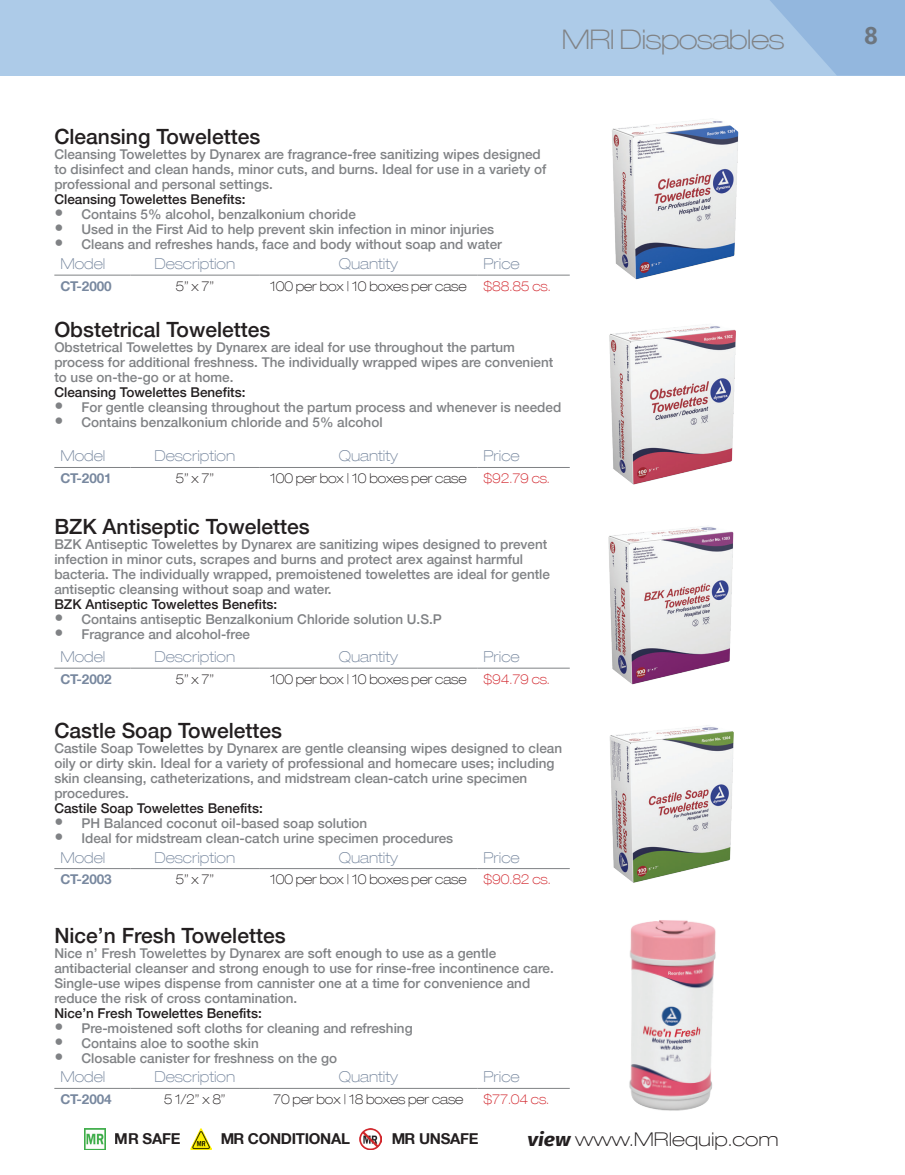
<style>
.page{position:relative;width:905px;height:1175px;background:#fff}
.page>*{position:absolute;margin:0;border:0;box-sizing:border-box;transform-origin:0 0}
.t1{font:100 expanded 27px "Helvetica 33";letter-spacing:-.03em;color:#808285;scale:1.11 1}
.t2{font:700 24px "Segoe UI";color:#808285}
.t3{font:500 21px "Helvetica 65";color:#231f20}
.t4{font:100 expanded 18.9px "Helvetica 33";color:#231f20;scale:1.11 1}
.t5{font:100 expanded 15px "Helvetica 33";color:#78889f}
.t6{font:700 15px "Helvetica 75";letter-spacing:-.02em;color:#231f20}
.t7{font:500 13.5px/15px "Helvetica 65";color:#808285}
.t8{font:500 13.5px "Helvetica 65";color:#231f20}
.t9{font:100 expanded 13.5px "Helvetica 33";letter-spacing:-.01em;color:#231f20}
.t10{font:100 expanded 13.5px "Helvetica 33";letter-spacing:-.01em;color:#d1232a}
.t11{font:700 13.5px "Helvetica 75";letter-spacing:-.01em;color:#78889f}
.s1{font-size:18px}
.s2{font-family:"Fira Sans";font-weight:700;font-style:italic;font-stretch:normal}
</style>
<div class="page">
<hr style="left:54px;top:1088px;width:76px;height:1px;background:#808285">
<hr style="left:130px;top:1088px;width:129px;height:1px;background:#808285">
<hr style="left:259px;top:1088px;width:218px;height:1px;background:#808285">
<hr style="left:477px;top:1088px;width:92px;height:1px;background:#808285">
<img style="left:612px;top:121px;width:127px;height:159px">
<img style="left:609px;top:325px;width:127px;height:160px">
<img style="left:608px;top:526px;width:126px;height:159px">
<img style="left:609px;top:725px;width:125px;height:158px">
<img style="left:629px;top:920px;width:87px;height:191px">
<hr style="left:54px;top:275px;width:76px;height:1px;background:#808285">
<hr style="left:130px;top:275px;width:129px;height:1px;background:#808285">
<hr style="left:259px;top:275px;width:218px;height:1px;background:#808285">
<hr style="left:477px;top:275px;width:92px;height:1px;background:#808285">
<hr style="left:54px;top:467px;width:76px;height:1px;background:#808285">
<hr style="left:130px;top:467px;width:129px;height:1px;background:#808285">
<hr style="left:259px;top:467px;width:218px;height:1px;background:#808285">
<hr style="left:477px;top:467px;width:92px;height:1px;background:#808285">
<hr style="left:54px;top:668px;width:76px;height:1px;background:#808285">
<hr style="left:130px;top:668px;width:129px;height:1px;background:#808285">
<hr style="left:259px;top:668px;width:218px;height:1px;background:#808285">
<hr style="left:477px;top:668px;width:92px;height:1px;background:#808285">
<hr style="left:54px;top:868px;width:76px;height:1px;background:#808285">
<hr style="left:130px;top:868px;width:129px;height:1px;background:#808285">
<hr style="left:259px;top:868px;width:218px;height:1px;background:#808285">
<hr style="left:477px;top:868px;width:92px;height:1px;background:#808285">
<div style="left:0;top:0;width:904px;height:76px;background:#adcbe8"></div>
<svg style="left:770px;top:0;width:134px;height:76px"></svg>
<img style="left:190px;top:1128px;width:21px;height:21px">
<img style="left:360px;top:1128px;width:21px;height:21px">
<img style="left:84px;top:1128px;width:21px;height:21px">
<h1 class="t1" style="left:561px;top:23px;width:202px">MRI Disposables</h1>
<h2 class="t2" style="left:864px;top:13px;width:15px">8</h2>
<p class="t3" style="left:54px;top:124px;width:207px">Cleansing Towelettes</p>
<p class="t7" style="left:54px;top:147px;width:493px">Cleansing Towelettes by Dynarex are fragrance-free sanitizing wipes designed to disinfect and clean hands, minor cuts, and burns. Ideal for use in a variety of professional and personal settings.</p>
<p class="t8" style="left:54px;top:191px;width:193px">Cleansing Towelettes Benefits:</p>
<p class="t7" style="left:54px;top:207px;width:303px"><span class="s1">•</span> Contains 5% alcohol, benzalkonium choride</p>
<p class="t7" style="left:54px;top:222px;width:441px"><span class="s1">•</span> Used in the First Aid to help prevent skin infection in minor injuries</p>
<p class="t7" style="left:54px;top:237px;width:449px"><span class="s1">•</span> Cleans and refreshes hands, face and body without soap and water</p>
<p class="t5" style="left:60px;top:255px;width:46px">Model</p>
<p class="t5" style="left:154px;top:255px;width:82px">Description</p>
<p class="t5" style="left:339px;top:255px;width:61px">Quantity</p>
<p class="t5" style="left:483px;top:255px;width:38px">Price</p>
<p class="t11" style="left:60px;top:277px;width:53px">CT-2000</p>
<p class="t9" style="left:175px;top:278px;width:40px">5” x 7”</p>
<p class="t9" style="left:270px;top:278px;width:198px">100 per box | 10 boxes per case</p>
<p class="t10" style="left:483px;top:278px;width:69px">$88.85 cs.</p>
<p class="t3" style="left:54px;top:316px;width:217px">Obstetrical Towelettes</p>
<p class="t7" style="left:54px;top:339px;width:500px">Obstetrical Towelettes by Dynarex are ideal for use throughout the partum process for additional freshness. The individually wrapped wipes are convenient to use on-the-go or at home.</p>
<p class="t8" style="left:54px;top:384px;width:193px">Cleansing Towelettes Benefits:</p>
<p class="t7" style="left:54px;top:399px;width:508px"><span class="s1">•</span> For gentle cleansing throughout the partum process and whenever is needed</p>
<p class="t7" style="left:54px;top:414px;width:330px"><span class="s1">•</span> Contains benzalkonium chloride and 5% alcohol</p>
<p class="t5" style="left:60px;top:447px;width:46px">Model</p>
<p class="t5" style="left:154px;top:447px;width:82px">Description</p>
<p class="t5" style="left:339px;top:447px;width:61px">Quantity</p>
<p class="t5" style="left:483px;top:447px;width:38px">Price</p>
<p class="t11" style="left:60px;top:470px;width:53px">CT-2001</p>
<p class="t9" style="left:175px;top:470px;width:40px">5” x 7”</p>
<p class="t9" style="left:270px;top:470px;width:198px">100 per box | 10 boxes per case</p>
<p class="t10" style="left:483px;top:470px;width:68px">$92.79 cs.</p>
<p class="t3" style="left:54px;top:514px;width:257px">BZK Antiseptic Towelettes</p>
<p class="t7" style="left:54px;top:536px;width:497px">BZK Antiseptic Towelettes by Dynarex are sanitizing wipes designed to prevent infection in minor cuts, scrapes and burns and protect arex against harmful bacteria. The individually wrapped, premoistened towelettes are ideal for gentle antiseptic cleansing without soap and water.</p>
<p class="t8" style="left:54px;top:596px;width:224px">BZK Antiseptic Towelettes Benefits:</p>
<p class="t7" style="left:54px;top:611px;width:389px"><span class="s1">•</span> Contains antiseptic Benzalkonium Chloride solution U.S.P</p>
<p class="t7" style="left:54px;top:626px;width:197px"><span class="s1">•</span> Fragrance and alcohol-free</p>
<p class="t5" style="left:60px;top:648px;width:46px">Model</p>
<p class="t5" style="left:154px;top:648px;width:82px">Description</p>
<p class="t5" style="left:339px;top:648px;width:61px">Quantity</p>
<p class="t5" style="left:483px;top:648px;width:38px">Price</p>
<p class="t11" style="left:60px;top:670px;width:53px">CT-2002</p>
<p class="t9" style="left:175px;top:671px;width:40px">5” x 7”</p>
<p class="t9" style="left:270px;top:671px;width:198px">100 per box | 10 boxes per case</p>
<p class="t10" style="left:483px;top:671px;width:68px">$94.79 cs.</p>
<p class="t3" style="left:54px;top:717px;width:229px">Castle Soap Towelettes</p>
<p class="t7" style="left:54px;top:740px;width:509px">Castile Soap Towelettes by Dynarex are gentle cleansing wipes designed to clean oily or dirty skin. Ideal for a variety of professional and homecare uses; including skin cleansing, catheterizations, and midstream clean-catch urine specimen procedures.</p>
<p class="t8" style="left:54px;top:800px;width:210px">Castile Soap Towelettes Benefits:</p>
<p class="t7" style="left:54px;top:815px;width:314px"><span class="s1">•</span> PH Balanced coconut oil-based soap solution</p>
<p class="t7" style="left:54px;top:830px;width:400px"><span class="s1">•</span> Ideal for midstream clean-catch urine specimen procedures</p>
<p class="t5" style="left:60px;top:848px;width:46px">Model</p>
<p class="t5" style="left:154px;top:848px;width:82px">Description</p>
<p class="t5" style="left:339px;top:848px;width:61px">Quantity</p>
<p class="t5" style="left:483px;top:848px;width:38px">Price</p>
<p class="t11" style="left:60px;top:871px;width:53px">CT-2003</p>
<p class="t9" style="left:175px;top:871px;width:40px">5” x 7”</p>
<p class="t9" style="left:270px;top:871px;width:198px">100 per box | 10 boxes per case</p>
<p class="t10" style="left:483px;top:871px;width:69px">$90.82 cs.</p>
<p class="t3" style="left:54px;top:923px;width:233px">Nice’n Fresh Towelettes</p>
<p class="t7" style="left:54px;top:945px;width:501px">Nice n’ Fresh Towelettes by Dynarex are soft enough to use as a gentle antibacterial cleanser and strong enough to use for rinse-free incontinence care.<br>Single-use wipes dispense from cannister one at a time for convenience and reduce the risk of cross contamination.</p>
<p class="t8" style="left:54px;top:1005px;width:209px">Nice’n Fresh Towelettes Benefits:</p>
<p class="t7" style="left:54px;top:1020px;width:360px"><span class="s1">•</span> Pre-moistened soft cloths for cleaning and refreshing</p>
<p class="t7" style="left:54px;top:1035px;width:206px"><span class="s1">•</span> Contains aloe to soothe skin</p>
<p class="t7" style="left:54px;top:1050px;width:284px"><span class="s1">•</span> Closable canister for freshness on the go</p>
<p class="t5" style="left:60px;top:1068px;width:46px">Model</p>
<p class="t5" style="left:154px;top:1068px;width:82px">Description</p>
<p class="t5" style="left:339px;top:1068px;width:61px">Quantity</p>
<p class="t5" style="left:483px;top:1068px;width:38px">Price</p>
<p class="t11" style="left:60px;top:1090px;width:53px">CT-2004</p>
<p class="t9" style="left:164px;top:1091px;width:63px">5 1/2” x 8”</p>
<p class="t9" style="left:273px;top:1091px;width:192px">70 per box | 18 boxes per case</p>
<p class="t10" style="left:483px;top:1091px;width:67px">$77.04 cs.</p>
<p class="t6" style="left:115px;top:1129px;width:67px">MR SAFE</p>
<p class="t6" style="left:220px;top:1129px;width:131px">MR CONDITIONAL</p>
<p class="t6" style="left:391px;top:1129px;width:89px">MR UNSAFE</p>
<h3 class="t4" style="left:527px;top:1127px;width:228px"><span class="s2">view</span> www.MRIequip.com</h3>
</div>
